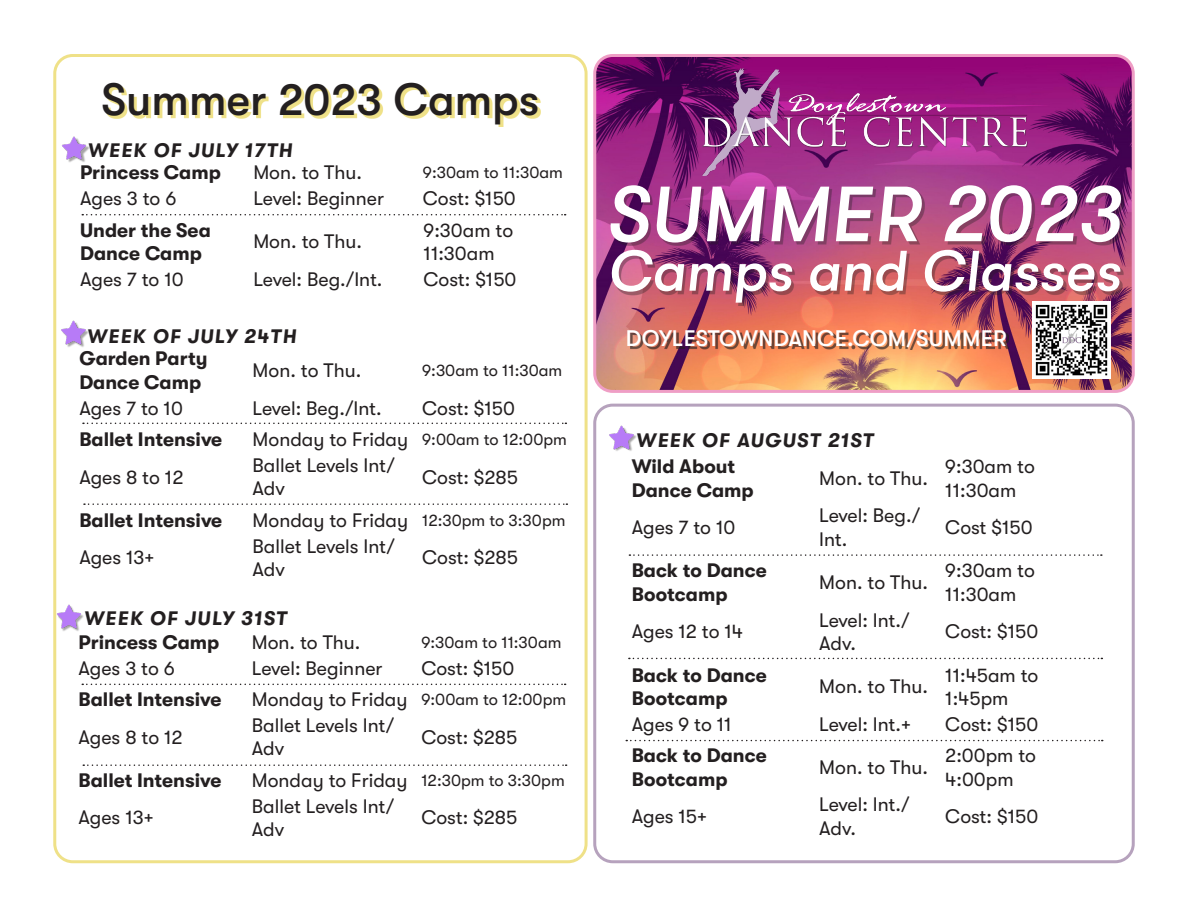
<style>
.page{position:relative;width:1188px;height:918px;background:#fff}
.page>*{position:absolute;margin:0;border:0;box-sizing:border-box;transform-origin:0 0}
.t1{font:italic 500 78px "GT Walsheim Pro";letter-spacing:.01em;color:#fff}
.t2{font:italic 500 57px "GT Walsheim Pro";color:#fff}
.t3{font:500 45px "GT Walsheim Pro";color:#231f20}
.t4{font:500 22.5px "GT Walsheim Pro";letter-spacing:.01em;color:#fff}
.t5{font:19.5px/23.4px "GT Walsheim Pro";color:#231f20}
.t6{font:700 19.5px/23.4px "GT Walsheim Pro";color:#231f20}
.t7{font:italic 700 19.5px "GT Walsheim Pro";letter-spacing:.07em;color:#231f20}
.t8{font:16.5px "GT Walsheim Pro";color:#231f20}
</style>
<div class="page">
<div style="left:53px;top:54px;width:535px;height:809px;border:3px solid #efe188;border-radius:18px"></div>
<div style="left:593px;top:404px;width:542px;height:459px;border:3px solid #b6a2bd;border-radius:18px"></div>
<div style="left:62px;top:322px;width:27px;height:25px;background:#231f20;opacity:.4"></div>
<img style="left:56px;top:320px;width:33px;height:25px">
<svg style="left:83px;top:423px;width:483px;height:1px"></svg>
<div style="left:58px;top:606px;width:26px;height:26px;background:#231f20;opacity:.4"></div>
<img style="left:53px;top:604px;width:31px;height:25px">
<svg style="left:626px;top:740px;width:477px;height:1px"></svg>
<svg style="left:629px;top:658px;width:473px;height:1px"></svg>
<div style="left:611px;top:427px;width:26px;height:25px;background:#231f20;opacity:.4"></div>
<img style="left:609px;top:425px;width:28px;height:25px">
<svg style="left:629px;top:554px;width:473px;height:2px"></svg>
<img style="left:597px;top:58px;width:534px;height:331px">
<div style="left:593px;top:54px;width:542px;height:339px;border:3px solid #ef9ec5;border-radius:18px"></div>
<div style="left:631px;top:331px;width:378px;height:19px;background:#231f20;opacity:.65"></div>
<div style="left:613px;top:188px;width:511px;height:58px;background:#231f20;opacity:.35"></div>
<div style="left:615px;top:253px;width:509px;height:53px;background:#231f20;opacity:.35"></div>
<img style="left:698px;top:68px;width:332px;height:107px">
<img style="left:1033px;top:301px;width:78px;height:78px">
<div style="left:63px;top:137px;width:27px;height:26px;background:#231f20;opacity:.4"></div>
<img style="left:56px;top:135px;width:34px;height:25px">
<svg style="left:82px;top:214px;width:484px;height:1px"></svg>
<svg style="left:84px;top:503px;width:483px;height:2px"></svg>
<svg style="left:82px;top:684px;width:484px;height:1px"></svg>
<svg style="left:83px;top:764px;width:484px;height:2px"></svg>
<svg style="left:106px;top:85px;width:435px;height:42px"></svg>
<p class="t3" style="left:101px;top:74px;width:439px">Summer 2023 Camps</p>
<p class="t7" style="left:87px;top:139px;width:206px">WEEK OF JULY 17TH</p>
<p class="t6" style="left:80px;top:161px;width:142px">Princess Camp</p>
<p class="t5" style="left:253px;top:161px;width:110px">Mon. to Thu.</p>
<p class="t8" style="left:423px;top:163px;width:142px">9:30am to 11:30am</p>
<p class="t5" style="left:80px;top:187px;width:98px">Ages 3 to 6</p>
<p class="t5" style="left:253px;top:187px;width:132px">Level: Beginner</p>
<p class="t5" style="left:423px;top:187px;width:94px">Cost: $150</p>
<p class="t6" style="left:80px;top:218px;width:132px">Under the Sea<br>Dance Camp</p>
<p class="t5" style="left:253px;top:230px;width:110px">Mon. to Thu.</p>
<p class="t5" style="left:424px;top:218px;width:91px">9:30am to<br>11:30am</p>
<p class="t5" style="left:80px;top:267px;width:105px">Ages 7 to 10</p>
<p class="t5" style="left:253px;top:267px;width:131px">Level: Beg./Int.</p>
<p class="t5" style="left:424px;top:267px;width:94px">Cost: $150</p>
<p class="t7" style="left:87px;top:325px;width:211px">WEEK OF JULY 24TH</p>
<p class="t6" style="left:79px;top:347px;width:130px">Garden Party<br>Dance Camp</p>
<p class="t5" style="left:253px;top:359px;width:110px">Mon. to Thu.</p>
<p class="t8" style="left:422px;top:361px;width:142px">9:30am to 11:30am</p>
<p class="t5" style="left:79px;top:396px;width:105px">Ages 7 to 10</p>
<p class="t5" style="left:253px;top:396px;width:131px">Level: Beg./Int.</p>
<p class="t5" style="left:422px;top:396px;width:94px">Cost: $150</p>
<p class="t6" style="left:79px;top:428px;width:144px">Ballet Intensive</p>
<p class="t5" style="left:253px;top:428px;width:157px">Monday to Friday</p>
<p class="t8" style="left:422px;top:430px;width:146px">9:00am to 12:00pm</p>
<p class="t5" style="left:79px;top:465px;width:106px">Ages 8 to 12</p>
<p class="t5" style="left:253px;top:454px;width:144px">Ballet Levels Int/<br>Adv</p>
<p class="t5" style="left:422px;top:465px;width:98px">Cost: $285</p>
<p class="t6" style="left:79px;top:508px;width:144px">Ballet Intensive</p>
<p class="t5" style="left:253px;top:509px;width:157px">Monday to Friday</p>
<p class="t8" style="left:422px;top:511px;width:145px">12:30pm to 3:30pm</p>
<p class="t5" style="left:79px;top:546px;width:76px">Ages 13+</p>
<p class="t5" style="left:253px;top:534px;width:144px">Ballet Levels Int/<br>Adv</p>
<p class="t5" style="left:422px;top:546px;width:98px">Cost: $285</p>
<p class="t7" style="left:84px;top:608px;width:204px">WEEK OF JULY 31ST</p>
<p class="t6" style="left:79px;top:631px;width:142px">Princess Camp</p>
<p class="t5" style="left:252px;top:631px;width:110px">Mon. to Thu.</p>
<p class="t8" style="left:421px;top:633px;width:142px">9:30am to 11:30am</p>
<p class="t5" style="left:79px;top:656px;width:98px">Ages 3 to 6</p>
<p class="t5" style="left:252px;top:656px;width:132px">Level: Beginner</p>
<p class="t5" style="left:421px;top:656px;width:94px">Cost: $150</p>
<p class="t6" style="left:79px;top:688px;width:144px">Ballet Intensive</p>
<p class="t5" style="left:252px;top:688px;width:157px">Monday to Friday</p>
<p class="t8" style="left:421px;top:690px;width:146px">9:00am to 12:00pm</p>
<p class="t5" style="left:79px;top:725px;width:106px">Ages 8 to 12</p>
<p class="t5" style="left:252px;top:714px;width:144px">Ballet Levels Int/<br>Adv</p>
<p class="t5" style="left:421px;top:725px;width:98px">Cost: $285</p>
<p class="t6" style="left:79px;top:769px;width:144px">Ballet Intensive</p>
<p class="t5" style="left:252px;top:769px;width:157px">Monday to Friday</p>
<p class="t8" style="left:421px;top:771px;width:145px">12:30pm to 3:30pm</p>
<p class="t5" style="left:79px;top:806px;width:76px">Ages 13+</p>
<p class="t5" style="left:252px;top:794px;width:144px">Ballet Levels Int/<br>Adv</p>
<p class="t5" style="left:421px;top:806px;width:98px">Cost: $285</p>
<p class="t1" style="left:607px;top:170px;width:517px">SUMMER 2023</p>
<p class="t2" style="left:608px;top:239px;width:514px">Camps and Classes</p>
<p class="t4" style="left:626px;top:325px;width:383px">DOYLESTOWNDANCE.COM/SUMMER</p>
<p class="t7" style="left:636px;top:430px;width:239px">WEEK OF AUGUST 21ST</p>
<p class="t6" style="left:632px;top:455px;width:105px">Wild About</p>
<p class="t6" style="left:632px;top:478px;width:123px">Dance Camp</p>
<p class="t5" style="left:819px;top:467px;width:110px">Mon. to Thu.</p>
<p class="t5" style="left:945px;top:455px;width:91px">9:30am to<br>11:30am</p>
<p class="t5" style="left:632px;top:516px;width:105px">Ages 7 to 10</p>
<p class="t6" style="left:632px;top:559px;width:137px">Back to Dance</p>
<p class="t6" style="left:632px;top:582px;width:97px">Bootcamp</p>
<p class="t5" style="left:632px;top:620px;width:113px">Ages 12 to 14</p>
<p class="t6" style="left:632px;top:663px;width:137px">Back to Dance</p>
<p class="t6" style="left:632px;top:687px;width:97px">Bootcamp</p>
<p class="t5" style="left:819px;top:504px;width:102px">Level: Beg./<br>Int.</p>
<p class="t5" style="left:945px;top:516px;width:89px">Cost $150</p>
<p class="t5" style="left:819px;top:571px;width:110px">Mon. to Thu.</p>
<p class="t5" style="left:945px;top:559px;width:91px">9:30am to<br>11:30am</p>
<p class="t5" style="left:819px;top:608px;width:92px">Level: Int./<br>Adv.</p>
<p class="t5" style="left:945px;top:620px;width:94px">Cost: $150</p>
<p class="t5" style="left:819px;top:675px;width:110px">Mon. to Thu.</p>
<p class="t5" style="left:945px;top:663px;width:95px">11:45am to<br>1:45pm</p>
<p class="t5" style="left:632px;top:712px;width:101px">Ages 9 to 11</p>
<p class="t5" style="left:819px;top:712px;width:93px">Level: Int.+</p>
<p class="t5" style="left:945px;top:712px;width:94px">Cost: $150</p>
<p class="t6" style="left:632px;top:744px;width:137px">Back to Dance</p>
<p class="t6" style="left:632px;top:767px;width:97px">Bootcamp</p>
<p class="t5" style="left:819px;top:756px;width:110px">Mon. to Thu.</p>
<p class="t5" style="left:945px;top:744px;width:92px">2:00pm to<br>4:00pm</p>
<p class="t5" style="left:632px;top:805px;width:77px">Ages 15+</p>
<p class="t5" style="left:819px;top:793px;width:92px">Level: Int./<br>Adv.</p>
<p class="t5" style="left:945px;top:805px;width:94px">Cost: $150</p>
</div>
